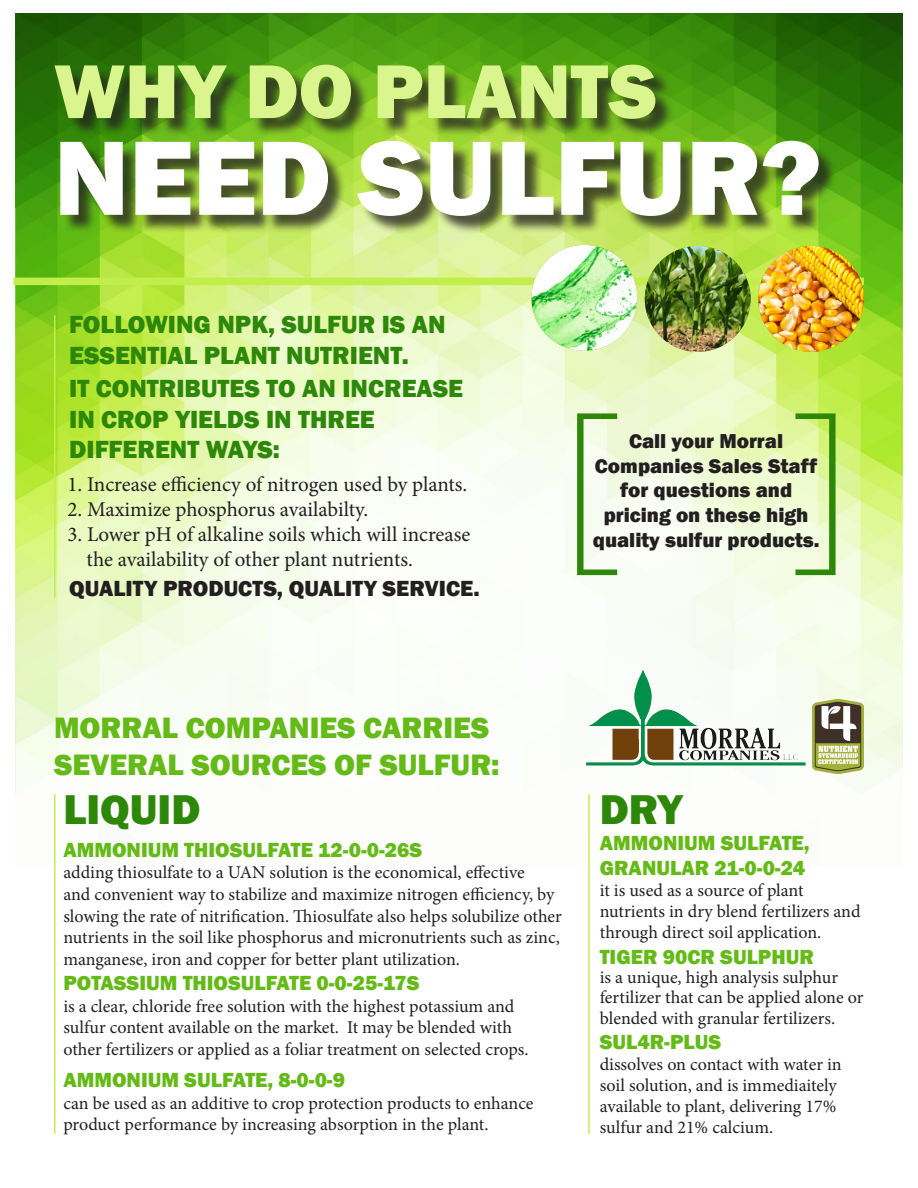
<style>
.page{position:relative;width:918px;height:1188px;background:#fff}
.page>*{position:absolute;margin:0;border:0;box-sizing:border-box;transform-origin:0 0}
.t1{font:800 109.5px "Franklin Gothic";color:#fff}
.t2{font:800 78.9px "Franklin Gothic";color:#daf58e}
.t3{font:800 42.9px "Franklin Gothic";color:#2d8809}
.t4{font:800 30.3px/36.5px "Franklin Gothic";color:#64ba17}
.t5{font:800 25.5px/30.6px "Franklin Gothic";color:#2d8809}
.t6{font:800 22.5px "Franklin Gothic";color:#231f20}
.t7{font:21px "Minion Pro";color:#231f20}
.t8{font:800 21px "Franklin Gothic";color:#64ba17}
.t9{font:800 20.7px/24.9px "Franklin Gothic";color:#231f20;text-align:center}
.t10{font:18px/21.6px "Minion Pro";color:#231f20}
</style>
<div class="page">
<img style="left:15px;top:14px;width:888px;height:779px">
<div style="left:57px;top:67px;width:861px;height:233px;background:#231f20;opacity:.75"></div>
<div style="left:14px;top:278px;width:850px;height:7px;background:#c1ee4b"></div>
<hr style="left:54px;top:794px;width:2px;height:340px;background:#c1ee4b">
<hr style="left:588px;top:794px;width:2px;height:340px;background:#c1ee4b">
<hr style="left:54px;top:316px;width:2px;height:281px;background:#c1ee4b">
<img style="left:758px;top:246px;width:106px;height:106px;border-radius:53px">
<img style="left:645px;top:246px;width:106px;height:106px;border-radius:53px">
<img style="left:531px;top:245px;width:106px;height:106px;border-radius:53px">
<svg style="left:577px;top:413px;width:40px;height:162px"></svg>
<svg style="left:795px;top:413px;width:41px;height:162px;background:#c1e198"></svg>
<img style="left:570px;top:645px;width:245px;height:127px">
<img style="left:812px;top:699px;width:52px;height:74px">
<p class="t2" style="left:54px;top:41px;width:604px">WHY DO PLANTS</p>
<p class="t1" style="left:54px;top:107px;width:769px">NEED SULFUR?</p>
<p class="t5" style="left:69px;top:309px;width:378px">FOLLOWING NPK, SULFUR IS AN<br>ESSENTIAL PLANT NUTRIENT.</p>
<p class="t5" style="left:69px;top:373px;width:396px">IT CONTRIBUTES TO AN INCREASE<br>IN CROP YIELDS IN THREE<br>DIFFERENT WAYS:</p>
<p class="t7" style="left:68px;top:470px;width:401px">1. Increase efficiency of nitrogen used by plants.</p>
<p class="t7" style="left:68px;top:495px;width:302px">2. Maximize phosphorus availabilty.</p>
<p class="t7" style="left:68px;top:520px;width:405px">3. Lower pH of alkaline soils which will increase</p>
<p class="t7" style="left:87px;top:546px;width:328px">the availability of other plant nutrients.</p>
<p class="t6" style="left:69px;top:574px;width:412px">QUALITY PRODUCTS, QUALITY SERVICE.</p>
<p class="t9" style="left:593px;top:428px;width:228px">CALL YOUR MORRAL<br>COMPANIES SALES STAFF<br>FOR QUESTIONS AND<br>PRICING ON THESE HIGH<br>QUALITY SULFUR PRODUCTS.</p>
<p class="t4" style="left:54px;top:710px;width:447px">MORRAL COMPANIES CARRIES<br>SEVERAL SOURCES OF SULFUR:</p>
<p class="t3" style="left:63px;top:782px;width:139px">LIQUID</p>
<p class="t8" style="left:63px;top:836px;width:360px">AMMONIUM THIOSULFATE 12-0-0-26S</p>
<p class="t10" style="left:63px;top:862px;width:500px">adding thiosulfate to a UAN solution is the economical, effective<br>and convenient way to stabilize and maximize nitrogen efficiency, by slowing the rate of nitrification. Thiosulfate also helps solubilize other nutrients in the soil like phosphorus and micronutrients such as zinc, manganese, iron and copper for better plant utilization.</p>
<p class="t8" style="left:63px;top:969px;width:357px">POTASSIUM THIOSULFATE 0-0-25-17S</p>
<p class="t10" style="left:63px;top:995px;width:467px">is a clear, chloride free solution with the highest potassium and sulfur content available on the market. It may be blended with other fertilizers or applied as a foliar treatment on selected crops.</p>
<p class="t8" style="left:63px;top:1066px;width:283px">AMMONIUM SULFATE, 8-0-0-9</p>
<p class="t10" style="left:63px;top:1092px;width:472px">can be used as an additive to crop protection products to enhance product performance by increasing absorption in the plant.</p>
<p class="t3" style="left:600px;top:782px;width:85px">DRY</p>
<p class="t8" style="left:600px;top:829px;width:211px">AMMONIUM SULFATE,</p>
<p class="t8" style="left:600px;top:854px;width:207px">GRANULAR 21-0-0-24</p>
<p class="t10" style="left:600px;top:879px;width:262px">it is used as a source of plant nutrients in dry blend fertilizers and through direct soil application.</p>
<p class="t8" style="left:600px;top:943px;width:216px">TIGER 90CR SULPHUR</p>
<p class="t10" style="left:600px;top:968px;width:265px;line-height:19.5px">is a unique, high analysis sulphur fertilizer that can be applied alone or</p>
<p class="t10" style="left:600px;top:1008px;width:237px">blended with granular fertilizers.</p>
<p class="t8" style="left:600px;top:1029px;width:84px">SUL4R-PLUS</p>
<p class="t10" style="left:600px;top:1054px;width:243px;line-height:21px">dissolves on contact with water in soil solution, and is immediaitely available to plant, delivering 17% sulfur and 21% calcium.</p>
</div>
